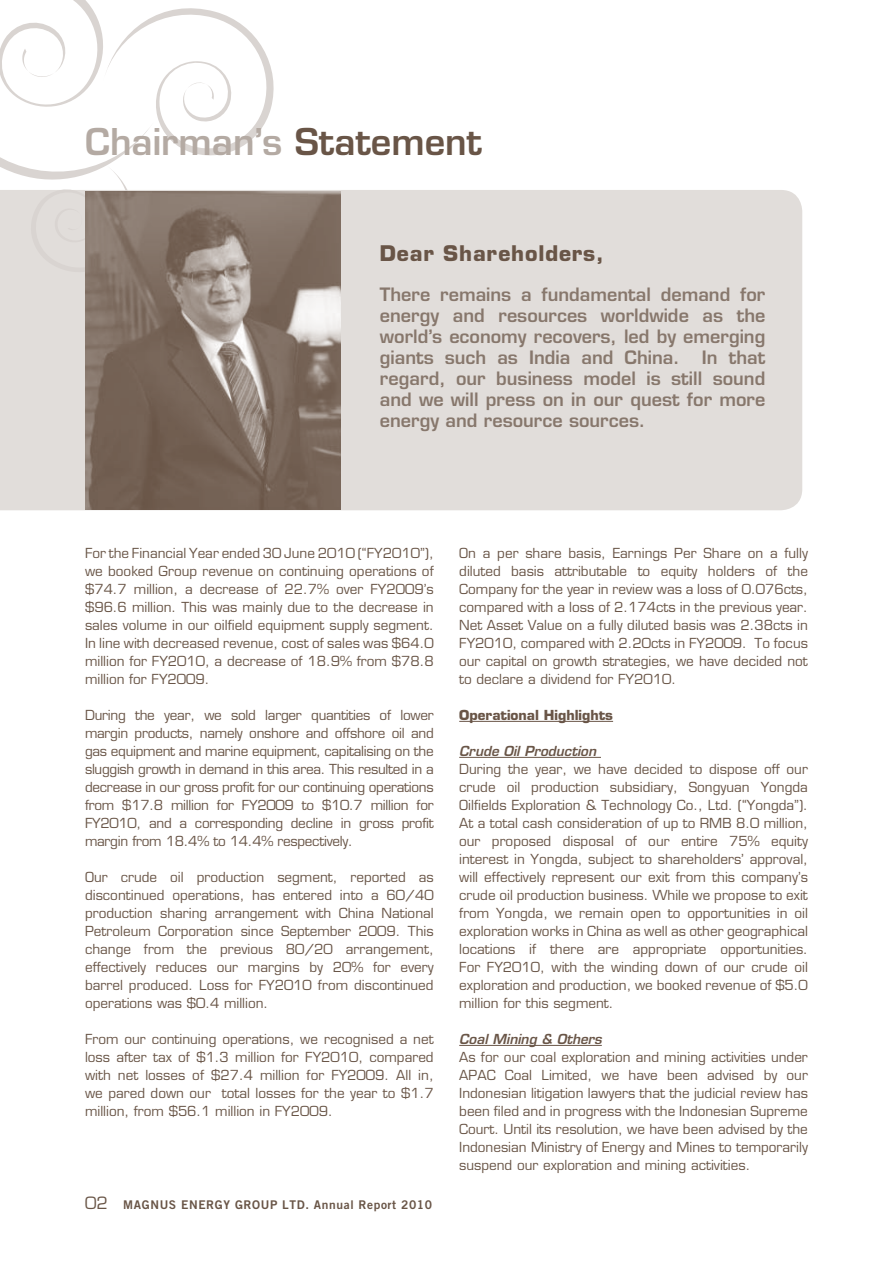
<style>
.page{position:relative;width:893px;height:1263px;background:#fff}
.page>*{position:absolute;margin:0;border:0;box-sizing:border-box;transform-origin:0 0}
.t1{font:600 36px "Eurostile LT Std";color:#b4aaa3}
.t2{font:700 21px "Eurostile LT Std";letter-spacing:.04em;color:#695547}
.t3{font:600 18px/21px "Eurostile LT Std";color:#87776c;text-align:justify}
.t4{font:13.5px/18px "Eurostile LT Std";color:#695547;text-align:justify}
.t5{font:italic 600 13.5px "Eurostile LT Std";color:#695547}
.t6{font:700 13.5px "Eurostile LT Std";color:#695547}
.t7{font:12px "Trade Gothic LT Std Bd 2";letter-spacing:.05em;color:#695547}
.s1{color:#695547}
.s2{font-family:"Eurostile LT Std";font-size:16.5px}
</style>
<div class="page">
<div style="left:0;top:190px;width:802px;height:320px;background:#e1ddda"></div>
<hr style="left:459px;top:721px;width:154px;height:1px;background:#695547">
<hr style="left:459px;top:757px;width:142px;height:1px;background:#695547">
<hr style="left:459px;top:1045px;width:143px;height:1px;background:#695547">
<svg style="left:0;top:0;width:282px;height:279px"></svg>
<img style="left:85px;top:191px;width:255px;height:318px">
<h1 class="t1" style="left:85px;top:119px;width:399px">Chairman’s <span class="s1">Statement</span></h1>
<h2 class="t2" style="left:380px;top:240px;width:225px">Dear Shareholders,</h2>
<p class="t3" style="left:380px;top:284px;width:387px">There remains a fundamental demand for energy and resources worldwide as the world’s economy recovers, led by emerging giants such as India and China. In that regard, our business model is still sound and we will press on in our quest for more energy and resource sources.</p>
<p class="t4" style="left:85px;top:544px;width:350px">For the Financial Year ended 30 June 2010 (“FY2010”), we booked Group revenue on continuing operations of $74.7 million, a decrease of 22.7% over FY2009’s $96.6 million. This was mainly due to the decrease in sales volume in our oilfield equipment supply segment.<br>In line with decreased revenue, cost of sales was $64.0 million for FY2010, a decrease of 18.9% from $78.8 million for FY2009.</p>
<p class="t4" style="left:85px;top:706px;width:350px">During the year, we sold larger quantities of lower margin products, namely onshore and offshore oil and gas equipment and marine equipment, capitalising on the sluggish growth in demand in this area. This resulted in a decrease in our gross profit for our continuing operations from $17.8 million for FY2009 to $10.7 million for FY2010, and a corresponding decline in gross profit margin from 18.4% to 14.4% respectively.</p>
<p class="t4" style="left:85px;top:868px;width:350px">Our crude oil production segment, reported as discontinued operations, has entered into a 60/40 production sharing arrangement with China National Petroleum Corporation since September 2009. This change from the previous 80/20 arrangement, effectively reduces our margins by 20% for every barrel produced. Loss for FY2010 from discontinued operations was $0.4 million.</p>
<p class="t4" style="left:85px;top:1030px;width:350px">From our continuing operations, we recognised a net loss after tax of $1.3 million for FY2010, compared with net losses of $27.4 million for FY2009. All in, we pared down our total losses for the year to $1.7 million, from $56.1 million in FY2009.</p>
<p class="t7" style="left:85px;top:1197px;width:349px"><span class="s2">02</span> MAGNUS ENERGY GROUP LTD. Annual Report 2010</p>
<p class="t4" style="left:459px;top:544px;width:350px">On a per share basis, Earnings Per Share on a fully diluted basis attributable to equity holders of the Company for the year in review was a loss of 0.076cts, compared with a loss of 2.174cts in the previous year.<br>Net Asset Value on a fully diluted basis was 2.38cts in FY2010, compared with 2.20cts in FY2009. To focus our capital on growth strategies, we have decided not to declare a dividend for FY2010.</p>
<p class="t6" style="left:459px;top:707px;width:155px">Operational Highlights</p>
<p class="t5" style="left:459px;top:743px;width:138px">Crude Oil Production</p>
<p class="t4" style="left:459px;top:760px;width:350px">During the year, we have decided to dispose off our crude oil production subsidiary, Songyuan Yongda Oilfields Exploration &amp; Technology Co., Ltd. (“Yongda”).<br>At a total cash consideration of up to RMB 8.0 million, our proposed disposal of our entire 75% equity interest in Yongda, subject to shareholders’ approval, will effectively represent our exit from this company’s crude oil production business. While we propose to exit from Yongda, we remain open to opportunities in oil exploration works in China as well as other geographical locations if there are appropriate opportunities.<br>For FY2010, with the winding down of our crude oil exploration and production, we booked revenue of $5.0 million for this segment.</p>
<p class="t5" style="left:459px;top:1031px;width:144px">Coal Mining &amp; Others</p>
<p class="t4" style="left:459px;top:1048px;width:350px">As for our coal exploration and mining activities under APAC Coal Limited, we have been advised by our Indonesian litigation lawyers that the judicial review has been filed and in progress with the Indonesian Supreme Court. Until its resolution, we have been advised by the Indonesian Ministry of Energy and Mines to temporarily suspend our exploration and mining activities.</p>
</div>
